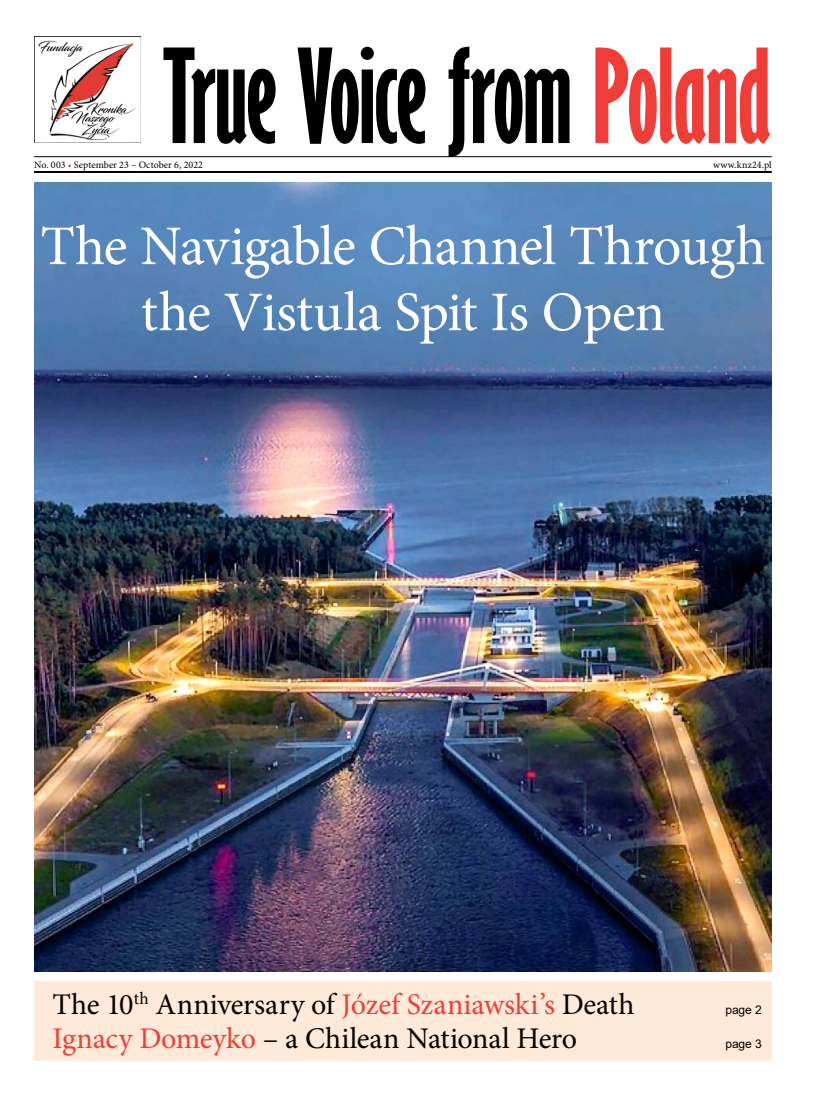
<style>
.page{position:relative;width:820px;height:1106px;background:#fff}
.page>*{position:absolute;margin:0;border:0;box-sizing:border-box;transform-origin:0 0}
.t1{font:700 extra-condensed 120px "Gill Sans";letter-spacing:-.015em;color:#000}
.t2{font:56px/66px "Minion Pro";letter-spacing:-.015em;color:#fff;text-align:center}
.t3{font:30px "Minion Pro";letter-spacing:-.01em;color:#000}
.t4{font:12px "Arial";letter-spacing:-.005em;color:#000}
.t5{font:10px "Minion Pro";letter-spacing:.005em;color:#000}
.s1{color:#f13d37}
</style>
<div class="page">
<hr style="left:34px;top:171px;width:737px;height:2px;background:#000">
<hr style="left:34px;top:156px;width:737px;height:1px;background:#000">
<img style="left:34px;top:37px;width:106px;height:106px">
<img style="left:34px;top:182px;width:737px;height:790px">
<div style="left:34px;top:981px;width:737px;height:79px;background:#ffe9d8"></div>
<h1 class="t1" style="left:162px;top:23px;width:611px">True Voice from <span class="s1">Poland</span></h1>
<p class="t5" style="left:34px;top:158px;width:170px">No. 003 <span class="s1">•</span> September 23 – October 6, 2022</p>
<p class="t5" style="left:713px;top:158px;width:60px">www.knz24.pl</p>
<h2 class="t2" style="left:40px;top:213px;width:726px">The Navigable Channel Through the Vistula Spit Is Open</h2>
<p class="t3" style="left:52px;top:984px;width:583px">The 10<sup>th</sup> Anniversary of <span class="s1">Józef Szaniawski’s</span> Death</p>
<p class="t3" style="left:52px;top:1017px;width:526px"><span class="s1">Ignacy Domeyko</span> – a Chilean National Hero</p>
<p class="t4" style="left:725px;top:1001px;width:38px">page 2</p>
<p class="t4" style="left:725px;top:1035px;width:38px">page 3</p>
</div>
